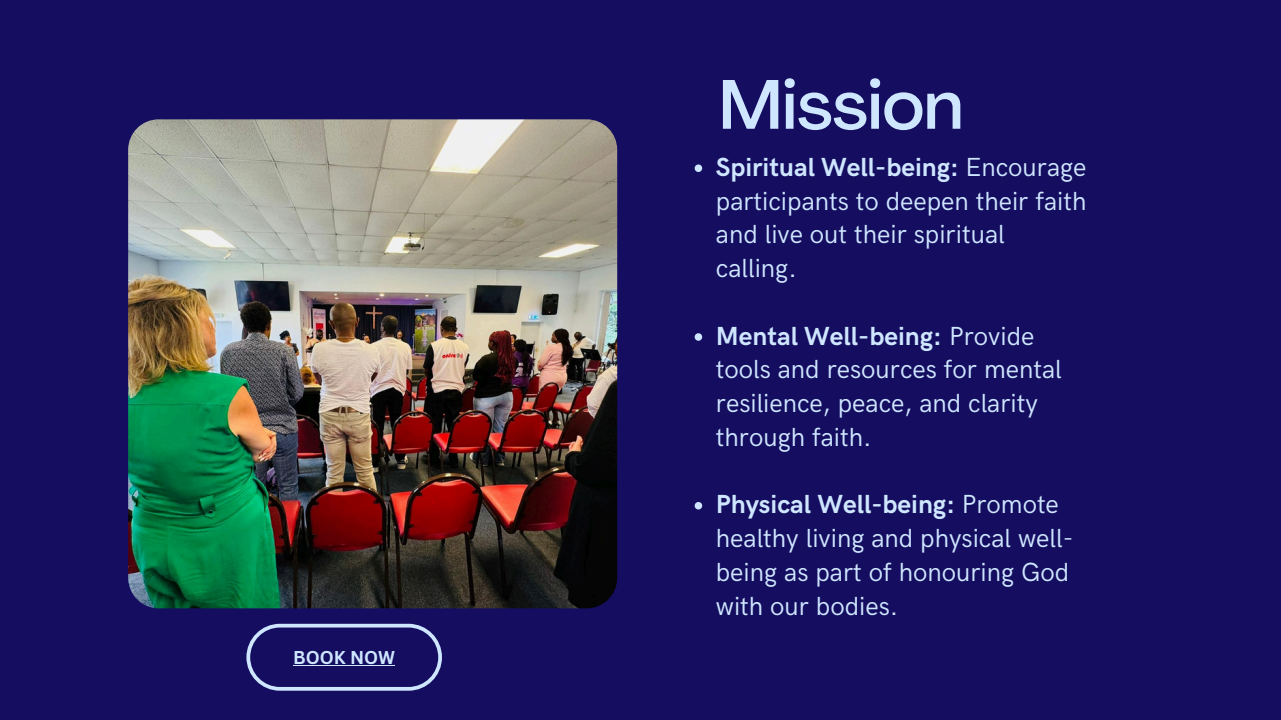
<style>
.page{position:relative;width:1281px;height:720px;background:#150e60}
.page>*{position:absolute;margin:0;border:0;box-sizing:border-box;transform-origin:0 0}
.t1{font:500 68.75px "Agrandir";color:#cfe6ff}
.t2{font:26.25px/33.8px "HK Grotesk";color:#cfe6ff}
.t3{font:700 18.12px "Canva Sans";color:#cfe6ff}
.s1{font-weight:700}
</style>
<div class="page">
<svg style="left:694px;top:164px;width:8px;height:8px"></svg>
<svg style="left:694px;top:333px;width:8px;height:8px"></svg>
<svg style="left:694px;top:502px;width:8px;height:7px"></svg>
<img style="left:128px;top:119px;width:489px;height:489px;border-radius:30px">
<svg style="left:246px;top:624px;width:196px;height:66px"></svg>
<hr style="left:293px;top:665px;width:102px;height:1px;background:#cfe6ff">
<p class="t3" style="left:293px;top:645px;width:103px">BOOK NOW</p>
<p class="t1" style="left:719px;top:77px;width:246px">Mission</p>
<p class="t2" style="left:716px;top:151px;width:372px"><span class="s1">Spiritual Well-being:</span> Encourage participants to deepen their faith and live out their spiritual calling.</p>
<p class="t2" style="left:716px;top:320px;width:347px"><span class="s1">Mental Well-being:</span> Provide tools and resources for mental resilience, peace, and clarity through faith.</p>
<h1 class="t2" style="left:716px;top:488px;width:359px"><span class="s1">Physical Well-being:</span> Promote healthy living and physical well&shy;being as part of honouring God with our bodies.</h1>
</div>
